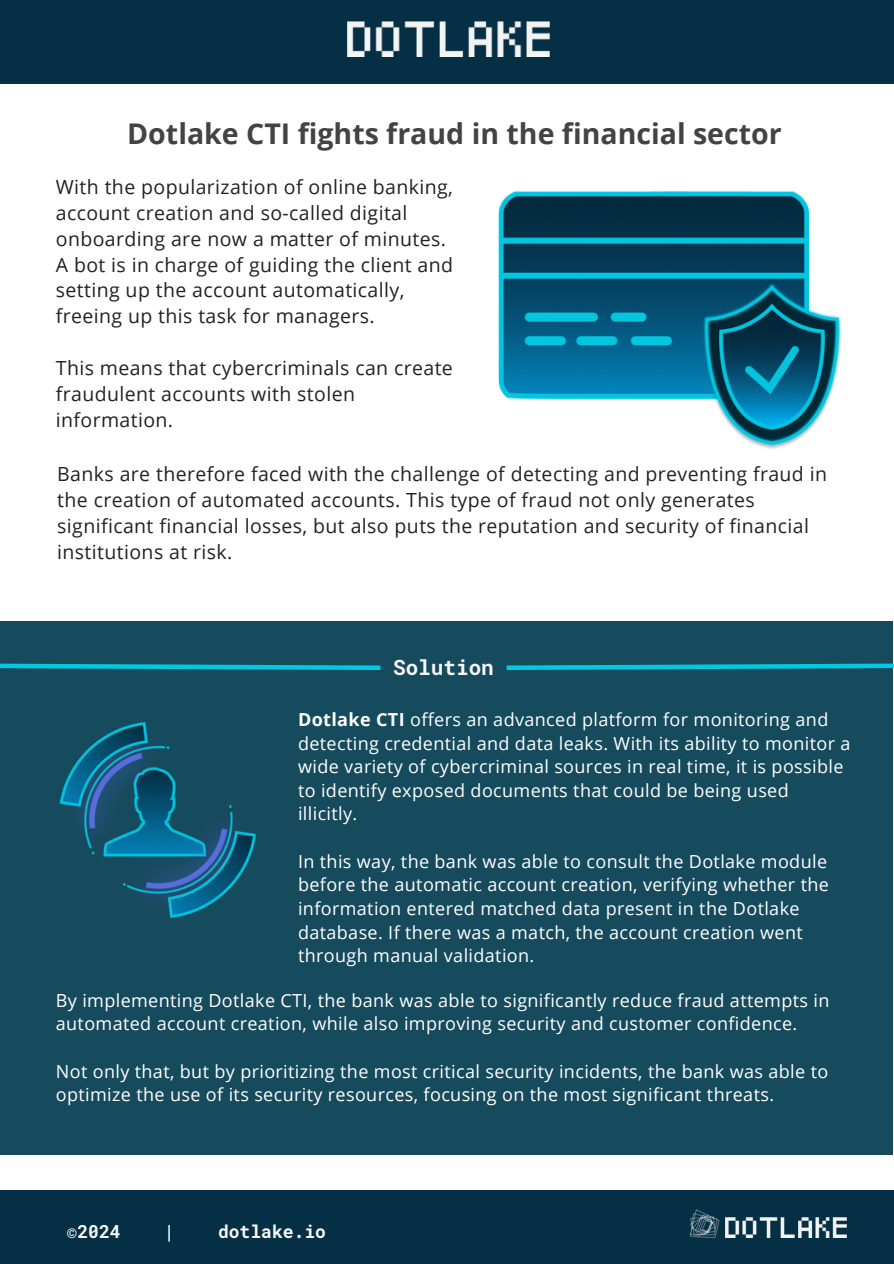
<style>
.page{position:relative;width:894px;height:1264px;background:#fff}
.page>*{position:absolute;margin:0;border:0;box-sizing:border-box;transform-origin:0 0}
.t1{font:700 28.5px "Open Sans";color:#434343}
.t2{font:700 21px "Roboto Mono";color:#f9f8f8}
.t3{font:19.5px/25.8px "Open Sans";letter-spacing:.02em;color:#222}
.t4{font:18px/23.7px "Open Sans";letter-spacing:.02em;color:#fff}
.t5{font:700 18px "Roboto Mono";color:#f9f8f8}
.s1{font-weight:700}
</style>
<div class="page">
<div style="left:0;top:621px;width:892px;height:533px;background:#164a5d"></div>
<svg style="left:0;top:663px;width:381px;height:7px"></svg>
<div style="left:0;top:0;width:893px;height:83px;background:#052f45"></div>
<div style="left:0;top:1190px;width:893px;height:73px;background:#052f45"></div>
<img style="left:347px;top:22px;width:202px;height:35px">
<img style="left:725px;top:1217px;width:121px;height:20px">
<img style="left:689px;top:1209px;width:31px;height:30px">
<svg style="left:506px;top:661px;width:387px;height:11px"></svg>
<img style="left:498px;top:191px;width:343px;height:258px">
<img style="left:59px;top:721px;width:198px;height:197px">
<h2 class="t1" style="left:127px;top:114px;width:656px">Dotlake CTI fights fraud in the financial sector</h2>
<p class="t3" style="left:56px;top:173px;width:398px">With the popularization of online banking, account creation and so-called digital onboarding are now a matter of minutes.<br>A bot is in charge of guiding the client and setting up the account automatically, freeing up this task for managers.</p>
<p class="t3" style="left:56px;top:354px;width:398px">This means that cybercriminals can create fraudulent accounts with stolen information.</p>
<p class="t3" style="left:57px;top:460px;width:771px">Banks are therefore faced with the challenge of detecting and preventing fraud in the creation of automated accounts. This type of fraud not only generates significant financial losses, but also puts the reputation and security of financial institutions at risk.</p>
<h3 class="t2" style="left:393px;top:652px;width:102px">Solution</h3>
<p class="t4" style="left:298px;top:707px;width:554px"><span class="s1">Dotlake CTI</span> offers an advanced platform for monitoring and detecting credential and data leaks. With its ability to monitor a wide variety of cybercriminal sources in real time, it is possible to identify exposed documents that could be being used illicitly.</p>
<p class="t4" style="left:298px;top:848px;width:532px">In this way, the bank was able to consult the Dotlake module before the automatic account creation, verifying whether the information entered matched data present in the Dotlake database. If there was a match, the account creation went through manual validation.</p>
<p class="t4" style="left:56px;top:987px;width:774px">By implementing Dotlake CTI, the bank was able to significantly reduce fraud attempts in automated account creation, while also improving security and customer confidence.</p>
<h4 class="t4" style="left:56px;top:1058px;width:773px">Not only that, but by prioritizing the most critical security incidents, the bank was able to optimize the use of its security resources, focusing on the most significant threats.</h4>
<p class="t5" style="left:67px;top:1218px;width:56px">©2024</p>
<p class="t5" style="left:164px;top:1218px;width:12px">|</p>
<p class="t5" style="left:218px;top:1218px;width:110px">dotlake.io</p>
</div>
